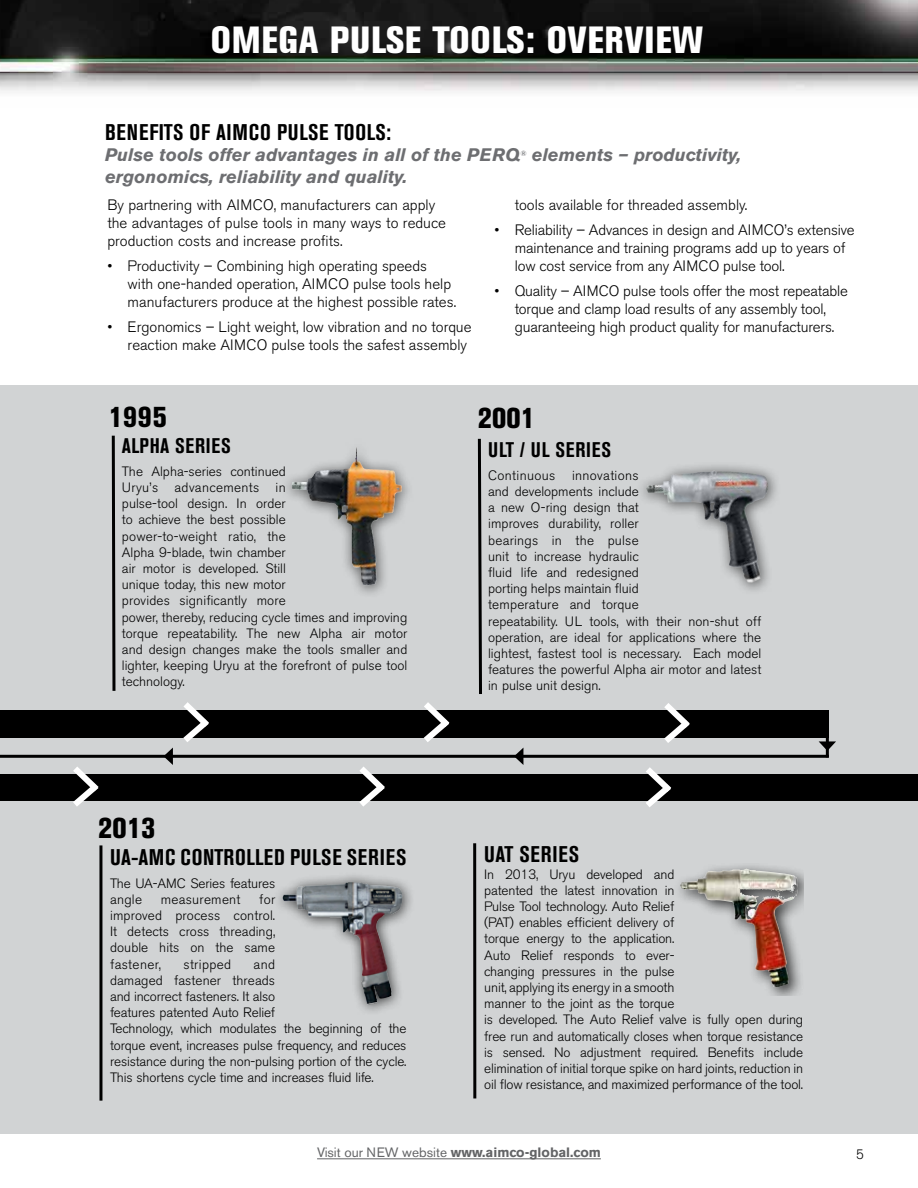
<style>
.page{position:relative;width:918px;height:1188px;background:#fff}
.page>*{position:absolute;margin:0;border:0;box-sizing:border-box;transform-origin:0 0}
.t1{font:800 condensed 37.5px "Akzidenz Grotesk BE";letter-spacing:.02em;color:#fff}
.t2{font:800 condensed 28.5px "Akzidenz Grotesk BE";color:#000}
.t3{font:700 condensed 22.5px "Akzidenz Grotesk BE";letter-spacing:.035em;color:#000}
.t4{font:700 condensed 21px "Akzidenz Grotesk BE";letter-spacing:.035em;color:#000}
.t5{font:italic 700 18px "Akzidenz Grotesk BE";color:#6d6e71}
.t6{font:300 15px/18px "Akzidenz Grotesk BE";color:#000}
.t7{font:300 13.5px/16.2px "Akzidenz Grotesk BE";color:#000}
.t8{font:700 13.5px "Akzidenz Grotesk BE";color:#636466}
.t9{font:300 13.5px "Akzidenz Grotesk BE";letter-spacing:.02em;color:#000}
.t10{font:300 13.5px "Akzidenz Grotesk BE";letter-spacing:.025em;color:#000}
.t11{font:italic 500 condensed 7.5px "Akzidenz Grotesk BE";color:#6d6e71}
.s1{font-weight:400}
</style>
<div class="page">
<img style="left:0;top:0;width:918px;height:92px">
<hr style="left:317px;top:1158px;width:284px;height:1px;background:#636466">
<div style="left:0;top:385px;width:918px;height:749px;background:#d1d3d4"></div>
<div style="left:0;top:710px;width:829px;height:27px;background:#000"></div>
<svg style="left:111px;top:435px;width:5px;height:256px"></svg>
<img style="left:292px;top:447px;width:110px;height:138px">
<svg style="left:477px;top:438px;width:5px;height:256px"></svg>
<div style="left:636px;top:461px;width:145px;height:135px;background:#000;opacity:.6"></div>
<img style="left:646px;top:471px;width:123px;height:112px">
<hr style="left:99px;top:845px;width:3px;height:256px;background:#000">
<div style="left:272px;top:872px;width:143px;height:145px;background:#000;opacity:.75"></div>
<img style="left:283px;top:882px;width:66px;height:38px">
<hr style="left:473px;top:843px;width:3px;height:255px;background:#000">
<div style="left:674px;top:864px;width:129px;height:131px;background:#000;opacity:.75"></div>
<img style="left:680px;top:869px;width:115px;height:119px">
<svg style="left:417px;top:702px;width:39px;height:40px"></svg>
<svg style="left:658px;top:703px;width:38px;height:40px"></svg>
<div style="left:0;top:775px;width:918px;height:26px;background:#000"></div>
<svg style="left:66px;top:767px;width:39px;height:39px"></svg>
<svg style="left:353px;top:766px;width:38px;height:41px"></svg>
<svg style="left:639px;top:767px;width:39px;height:40px"></svg>
<hr style="left:521px;top:755px;width:308px;height:3px;background:#000">
<svg style="left:514px;top:748px;width:9px;height:17px"></svg>
<hr style="left:170px;top:755px;width:353px;height:3px;background:#000">
<svg style="left:164px;top:702px;width:51px;height:63px"></svg>
<hr style="left:0;top:755px;width:168px;height:3px;background:#000">
<svg style="left:819px;top:737px;width:17px;height:18px"></svg>
<h1 class="t1" style="left:211px;top:18px;width:494px">OMEGA PULSE TOOLS: OVERVIEW</h1>
<h3 class="t3" style="left:105px;top:119px;width:287px">BENEFITS OF AIMCO PULSE TOOLS:</h3>
<h3 class="t5" style="left:105px;top:144px;width:417px">Pulse tools offer advantages in all of the PERQ</h3>
<p class="t11" style="left:520px;top:150px;width:8px">®</p>
<h3 class="t5" style="left:532px;top:144px;width:211px">elements – productivity,</h3>
<h3 class="t5" style="left:105px;top:166px;width:304px">ergonomics, reliability and quality.</h3>
<p class="t6" style="left:107px;top:196px;width:340px">By partnering with AIMCO, manufacturers can apply the advantages of pulse tools in many ways to reduce production costs and increase profits.</p>
<p class="t6" style="left:128px;top:257px;width:330px;text-indent:-20px">• Productivity – Combining high operating speeds with one-handed operation, AIMCO pulse tools help manufacturers produce at the highest possible rates.</p>
<p class="t6" style="left:107px;top:318px;width:366px;text-align:right">• Ergonomics – Light weight, low vibration and no torque reaction make AIMCO pulse tools the safest assembly</p>
<p class="t6" style="left:515px;top:196px;width:234px">tools available for threaded assembly.</p>
<p class="t6" style="left:515px;top:221px;width:341px;text-indent:-20px">• Reliability – Advances in design and AIMCO’s extensive maintenance and training programs add up to years of low cost service from any AIMCO pulse tool.</p>
<p class="t6" style="left:494px;top:282px;width:355px;text-align:center">• Quality – AIMCO pulse tools offer the most repeatable torque and clamp load results of any assembly tool, guaranteeing high product quality for manufacturers.</p>
<h2 class="t2" style="left:109px;top:401px;width:60px">1995</h2>
<h3 class="t4" style="left:122px;top:434px;width:110px">ALPHA SERIES</h3>
<p class="t7" style="left:122px;top:463px;width:287px">The Alpha-series continued<br>Uryu’s advancements in<br>pulse-tool design. In order<br>to achieve the best possible<br>power-to-weight ratio, the<br>Alpha 9-blade, twin chamber<br>air motor is developed. Still<br>unique today, this new motor<br>provides significantly more<br>power, thereby, reducing cycle times and improving torque repeatability. The new Alpha air motor and design changes make the tools smaller and lighter, keeping Uryu at the forefront of pulse tool technology.</p>
<h2 class="t2" style="left:478px;top:401px;width:59px">2001</h2>
<h3 class="t4" style="left:488px;top:438px;width:124px">ULT / UL SERIES</h3>
<p class="t7" style="left:488px;top:467px;width:275px">Continuous innovations<br>and developments include<br>a new O-ring design that<br>improves durability, roller<br>bearings in the pulse<br>unit to increase hydraulic<br>fluid life and redesigned<br>porting helps maintain fluid<br>temperature and torque<br>repeatability. UL tools, with their non-shut off operation, are ideal for applications where the lightest, fastest tool is necessary. Each model features the powerful Alpha air motor and latest in pulse unit design.</p>
<h2 class="t2" style="left:98px;top:812px;width:59px">2013</h2>
<h3 class="t3" style="left:110px;top:844px;width:298px">UA-AMC CONTROLLED PULSE SERIES</h3>
<p class="t7" style="left:110px;top:875px;width:167px">The UA-AMC Series features angle</p>
<p class="t7" style="left:110px;top:891px;width:167px;text-align:justify;text-indent:149px">for improved process control.<br>It detects cross threading, double hits on the same fastener,</p>
<p class="t9" style="left:161px;top:891px;width:81px">measurement</p>
<p class="t7" style="left:110px;top:956px;width:298px;text-indent:144px">and<br>damaged fastener threads<br>and incorrect fasteners. It also<br>features patented Auto Relief<br>Technology, which modulates the beginning of the torque event, increases pulse frequency, and reduces resistance during the non-pulsing portion of the cycle.<br>This shortens cycle time and increases fluid life.</p>
<p class="t10" style="left:183px;top:956px;width:49px">stripped</p>
<h3 class="t3" style="left:484px;top:842px;width:96px">UAT SERIES</h3>
<p class="t7" style="left:484px;top:866px;width:320px">In 2013, Uryu developed and<br>patented the latest innovation in<br>Pulse Tool technology. Auto Relief<br>(PAT) enables efficient delivery of<br>torque energy to the application.<br>Auto Relief responds to ever-<br>changing pressures in the pulse<br>unit, applying its energy in a smooth<br>manner to the joint as the torque<br>is developed. The Auto Relief valve is fully open during free run and automatically closes when torque resistance is sensed. No adjustment required. Benefits include elimination of initial torque spike on hard joints, reduction in oil flow resistance, and maximized performance of the tool.</p>
<p class="t8" style="left:317px;top:1145px;width:285px"><span class="s1">Visit our NEW website</span> www.aimco-global.com</p>
<p class="t7" style="left:856px;top:1146px;width:9px">5</p>
</div>
